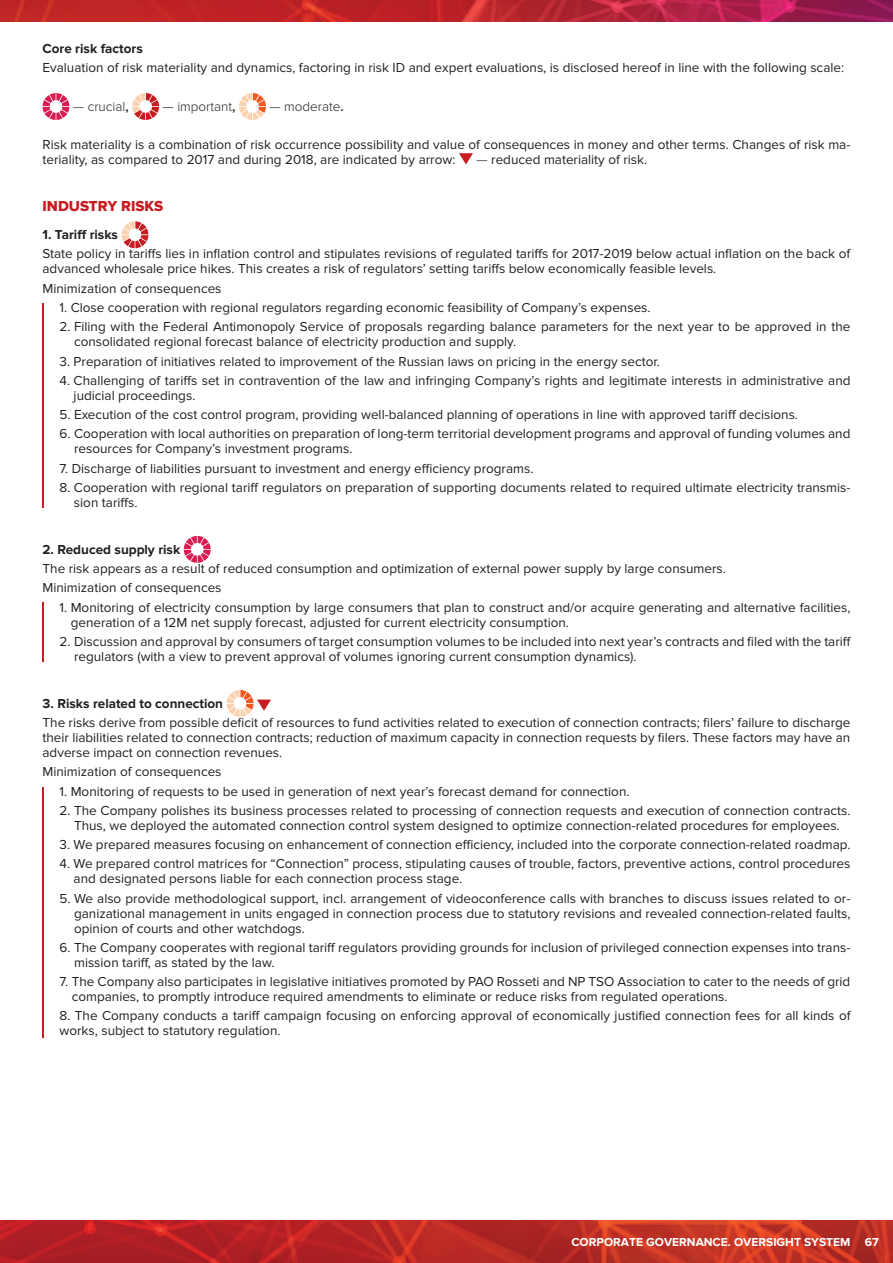
<style>
.page{position:relative;width:893px;height:1263px;background:#fff}
.page>*{position:absolute;margin:0;border:0;box-sizing:border-box;transform-origin:0 0}
.podpodzag{font:15px "Proxima Nova Extrabld";color:#c61c22}
.text{font:13.5px/15px "Proxima Nova";color:#231f20}
.bold{font:700 13.5px "Proxima Nova";color:#231f20}
.text-2{font:300 13.5px "Proxima Nova";color:#231f20}
.t1{font:700 12px "Proxima Nova";color:#fff}
.s1{font-weight:600}
.s2{font-weight:300}
</style>
<div class="page">
<img style="left:0;top:1220px;width:893px;height:43px">
<img style="left:0;top:0;width:893px;height:21px">
<svg style="left:43px;top:93px;width:26px;height:27px"></svg>
<svg style="left:132px;top:93px;width:27px;height:27px"></svg>
<svg style="left:239px;top:93px;width:27px;height:27px"></svg>
<svg style="left:459px;top:153px;width:14px;height:11px"></svg>
<svg style="left:122px;top:221px;width:26px;height:27px"></svg>
<svg style="left:184px;top:536px;width:27px;height:27px"></svg>
<svg style="left:227px;top:690px;width:44px;height:27px"></svg>
<hr style="left:43px;top:303px;width:1px;height:204px;background:#c61c22">
<hr style="left:43px;top:602px;width:1px;height:59px;background:#c61c22">
<hr style="left:43px;top:787px;width:1px;height:250px;background:#c61c22">
<p class="bold" style="left:43px;top:41px;width:102px">Core risk factors</p>
<p class="text" style="left:43px;top:61px;width:803px">Evaluation of risk materiality and dynamics, factoring in risk ID and expert evaluations, is disclosed hereof in line with the following scale:</p>
<p class="text-2" style="left:73px;top:99px;width:57px">— crucial<span class="s1">,</span></p>
<p class="text-2" style="left:163px;top:99px;width:74px">— important<span class="s1">,</span></p>
<p class="text-2" style="left:269px;top:99px;width:76px">— moderate<span class="s1">.</span></p>
<p class="text" style="left:43px;top:138px;width:809px">Risk materiality is a combination of risk occurrence possibility and value of consequences in money and other terms. Changes of risk ma&shy;teriality, as compared to 2017 and during 2018, are indicated by arrow:</p>
<p class="text" style="left:476px;top:153px;width:172px"><span class="s2">—</span> reduced materiality of risk.</p>
<p class="podpodzag" style="left:43px;top:198px;width:122px">INDUSTRY RISKS</p>
<p class="bold" style="left:43px;top:227px;width:77px">1. Tariff risks</p>
<p class="text" style="left:43px;top:247px;width:809px">State policy in tariffs lies in inflation control and stipulates revisions of regulated tariffs for 2017-2019 below actual inflation on the back of advanced wholesale price hikes. This creates a risk of regulators’ setting tariffs below economically feasible levels.</p>
<p class="text" style="left:43px;top:281px;width:181px">Minimization of consequences</p>
<p class="text" style="left:60px;top:300px;width:593px">1. Close cooperation with regional regulators regarding economic feasibility of Company’s expenses.</p>
<p class="text" style="left:74px;top:319px;width:778px;text-indent:-15px">2. Filing with the Federal Antimonopoly Service of proposals regarding balance parameters for the next year to be approved in the consolidated regional forecast balance of electricity production and supply.</p>
<p class="text" style="left:60px;top:354px;width:602px">3. Preparation of initiatives related to improvement of the Russian laws on pricing in the energy sector.</p>
<p class="text" style="left:74px;top:373px;width:778px;text-indent:-14px">4. Challenging of tariffs set in contravention of the law and infringing Company’s rights and legitimate interests in administrative and judicial proceedings.</p>
<p class="text" style="left:60px;top:407px;width:740px">5. Execution of the cost control program, providing well-balanced planning of operations in line with approved tariff decisions.</p>
<p class="text" style="left:74px;top:426px;width:778px;text-indent:-15px">6. Cooperation with local authorities on preparation of long-term territorial development programs and approval of funding volumes and resources for Company’s investment programs.</p>
<p class="text" style="left:60px;top:461px;width:475px">7. Discharge of liabilities pursuant to investment and energy efficiency programs.</p>
<p class="text" style="left:74px;top:480px;width:778px;text-indent:-14px">8. Cooperation with regional tariff regulators on preparation of supporting documents related to required ultimate electricity transmis&shy;sion tariffs.</p>
<p class="bold" style="left:43px;top:541px;width:139px">2. Reduced supply risk</p>
<p class="text" style="left:43px;top:561px;width:685px">The risk appears as a result of reduced consumption and optimization of external power supply by large consumers.</p>
<p class="text" style="left:43px;top:580px;width:181px">Minimization of consequences</p>
<p class="text" style="left:71px;top:600px;width:781px;text-indent:-11px">1. Monitoring of electricity consumption by large consumers that plan to construct and/or acquire generating and alternative facilities, generation of a 12M net supply forecast, adjusted for current electricity consumption.</p>
<p class="text" style="left:74px;top:634px;width:779px;text-indent:-15px">2. Discussion and approval by consumers of target consumption volumes to be included into next year’s contracts and filed with the tariff regulators (with a view to prevent approval of volumes ignoring current consumption dynamics).</p>
<p class="bold" style="left:43px;top:695px;width:182px">3. Risks related to connection</p>
<p class="text" style="left:43px;top:715px;width:809px;text-align:justify">The risks derive from possible deficit of resources to fund activities related to execution of connection contracts; filers’ failure to discharge their liabilities related to connection contracts; reduction of maximum capacity in connection requests by filers. These factors may have an adverse impact on connection revenues.</p>
<p class="text" style="left:43px;top:764px;width:181px">Minimization of consequences</p>
<p class="text" style="left:60px;top:784px;width:571px">1. Monitoring of requests to be used in generation of next year’s forecast demand for connection.</p>
<p class="text" style="left:60px;top:803px;width:792px;text-align:center">2. The Company polishes its business processes related to processing of connection requests and execution of connection contracts.<br>Thus, we deployed the automated connection control system designed to optimize connection-related procedures for employees.</p>
<p class="text" style="left:60px;top:837px;width:792px">3. We prepared measures focusing on enhancement of connection efficiency, included into the corporate connection-related roadmap.</p>
<p class="text" style="left:74px;top:856px;width:778px;text-indent:-14px">4. We prepared control matrices for “Connection” process, stipulating causes of trouble, factors, preventive actions, control procedures and designated persons liable for each connection process stage.</p>
<p class="text" style="left:74px;top:891px;width:778px;text-align:justify;text-indent:-15px">5. We also provide methodological support, incl. arrangement of videoconference calls with branches to discuss issues related to or&shy;ganizational management in units engaged in connection process due to statutory revisions and revealed connection-related faults, opinion of courts and other watchdogs.</p>
<p class="text" style="left:74px;top:940px;width:778px;text-indent:-15px">6. The Company cooperates with regional tariff regulators providing grounds for inclusion of privileged connection expenses into trans&shy;mission tariff, as stated by the law.</p>
<p class="text" style="left:72px;top:974px;width:780px;text-indent:-12px">7. The Company also participates in legislative initiatives promoted by PAO Rosseti and NP TSO Association to cater to the needs of grid companies, to promptly introduce required amendments to eliminate or reduce risks from regulated operations.</p>
<p class="text" style="left:60px;top:1008px;width:792px">8. The Company conducts a tariff campaign focusing on enforcing approval of economically justified connection fees for all kinds of works, subject to statutory regulation.</p>
<p class="t1" style="left:571px;top:1235px;width:281px">CORPORATE GOVERNANCE. OVERSIGHT SYSTEM</p>
<p class="t1" style="left:865px;top:1235px;width:15px">67</p>
</div>
